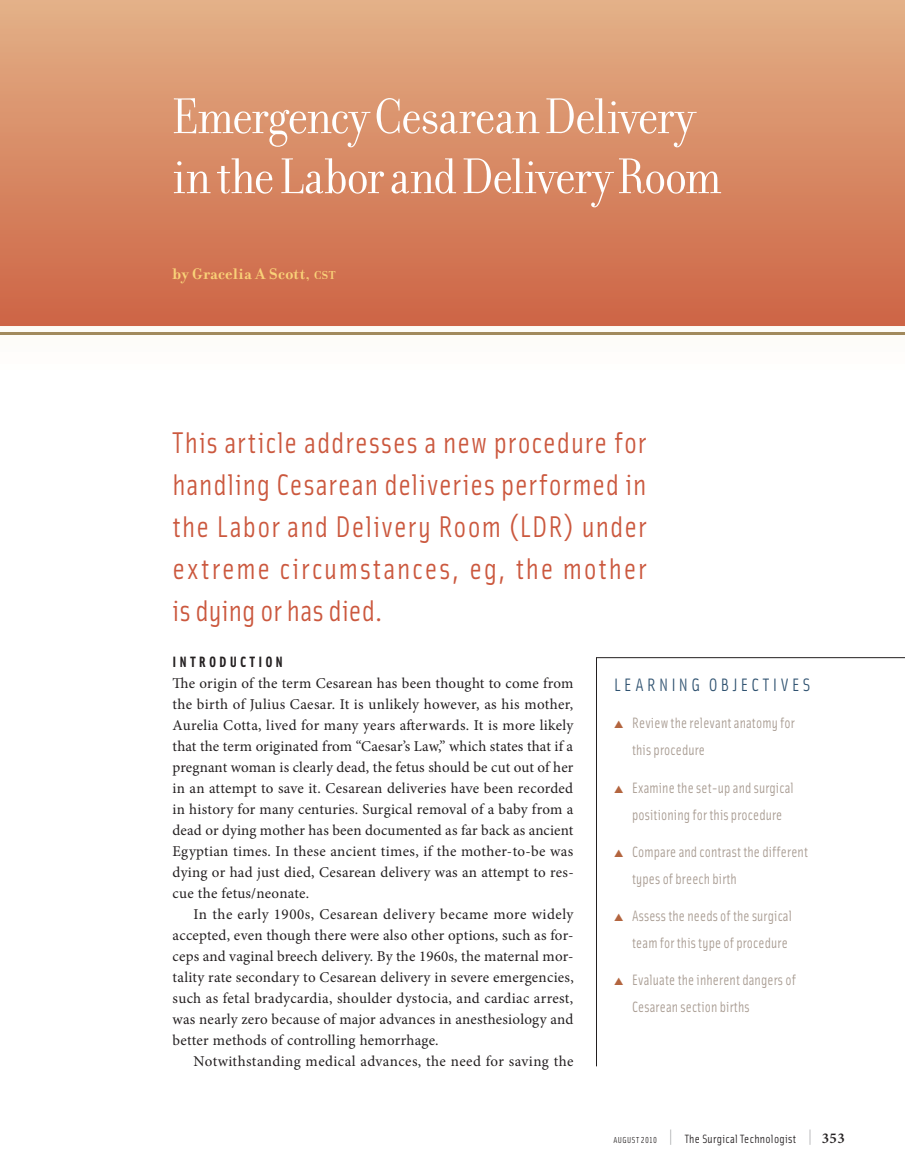
<style>
.page{position:relative;width:905px;height:1175px;background:#fff}
.page>*{position:absolute;margin:0;border:0;box-sizing:border-box;transform-origin:0 0}
.t1{font:54px/60px "Filosofia Grand";letter-spacing:-.015em;color:#fff}
.t2{font:30px/42px "Solex Regular Lining";letter-spacing:.055em;color:#cb583e;text-align:justify}
.t3{font:18px "Solex";letter-spacing:.19em;color:#2f5270}
.t4{font:700 16.5px "Filosofia";letter-spacing:.025em;color:#f9d278}
.t5{font:15px/21px "Minion Pro";letter-spacing:.015em;color:#231f20;text-align:justify}
.t6{font:15px/27px "Solex Regular Lining";letter-spacing:.01em;color:#a79a90;scale:.95 1}
.t7{font:15px "Solex Bold Lining";letter-spacing:.2em;color:#231f20}
.t8{font:12px "Solex Regular Lining";letter-spacing:.025em;color:#231f20}
.t9{font:8.7px "Solex Regular Lining";letter-spacing:.05em;color:#231f20}
.s1{color:#f9d177}
.s2{font-size:12.3px;color:#fcce67}
.s3{color:#b3653f}
.s4{font-size:19.5px;color:#939598}
.s5{font-family:"Minion Pro";font-weight:600;font-size:15px}
</style>
<div class="page">
<svg style="left:596px;top:657px;width:308px;height:410px"></svg>
<svg style="left:0;top:326px;width:904px;height:9px"></svg>
<svg style="left:0;top:0;width:904px;height:326px;background:#d88a65"></svg>
<div style="left:173px;top:268px;width:137px;height:15px;background:#d1704f"></div>
<div style="left:314px;top:270px;width:21px;height:9px;background:#d17150"></div>
<hr style="left:0;top:333px;width:904px;height:1px;background:#a1895c">
<h1 class="t1" style="left:172px;top:93px;width:550px">Emergency Cesarean Delivery in the Labor and Delivery Room</h1>
<p class="t4" style="left:172px;top:268px;width:164px">by G<span class="s1">race</span>li<span class="s1">a</span> A Scott, <span class="s2">CST</span></p>
<h2 class="t2" style="left:172px;top:424px;width:475px">This article addresses a new procedure for handling Cesarean deliveries performed in the Labor and Delivery Room (LDR) under extreme circumstances, eg, the mother is dying or has died.</h2>
<p class="t7" style="left:172px;top:656px;width:112px">INTRODUCTION</p>
<p class="t5" style="left:172px;top:674px;width:402px">The origin of the term Cesarean has been thought to come from the birth of Julius Caesar. It is unlikely however, as his mother, Aurelia Cotta, lived for many years afterwards. It is more likely that the term originated from “Caesar’s Law,” which states that if a pregnant woman is clearly dead, the fetus should be cut out of her in an attempt to save it. Cesarean deliveries have been recorded in history for many centuries. Surgical removal of a baby from a dead or dying mother has been documented as far back as ancient Egyptian times. In these ancient times, if the mother-to-be was dying or had just died, Cesarean delivery was an attempt to res&shy;cue the fetus/neonate.</p>
<p class="t5" style="left:172px;top:905px;width:402px;text-indent:21px">In the early 1900s, Cesarean delivery became more widely accepted, even though there were also other options, such as for&shy;ceps and vaginal breech delivery. By the 1960s, the maternal mor&shy;tality rate secondary to Cesarean delivery in severe emergencies, such as fetal bradycardia, shoulder dystocia, and cardiac arrest, was nearly zero because of major advances in anesthesiology and better methods of controlling hemorrhage.</p>
<p class="t5" style="left:194px;top:1052px;width:381px">Notwithstanding medical advances, the need for saving the</p>
<p class="t3" style="left:614px;top:678px;width:198px">LEARNING OBJECTIVES</p>
<p class="t6" style="left:632px;top:710px;width:173px;text-indent:-18px"><span class="s3">▲</span> Review the relevant anatomy for this procedure</p>
<p class="t6" style="left:614px;top:775px;width:191px;text-align:center"><span class="s3">▲</span> Examine the set-up and surgical positioning for this procedure</p>
<p class="t6" style="left:632px;top:839px;width:187px;text-indent:-18px"><span class="s3">▲</span> Compare and contrast the different types of breech birth</p>
<p class="t6" style="left:614px;top:903px;width:189px;text-align:right"><span class="s3">▲</span> Assess the needs of the surgical team for this type of procedure</p>
<p class="t6" style="left:632px;top:967px;width:174px;text-indent:-18px"><span class="s3">▲</span> Evaluate the inherent dangers of<br>Cesarean section births</p>
<p class="t9" style="left:613px;top:1136px;width:45px">AUGUST 2010</p>
<p class="t8" style="left:669px;top:1134px;width:177px"><span class="s4">|</span> The Surgical Technologist <span class="s4">|</span> <span class="s5">353</span></p>
</div>
